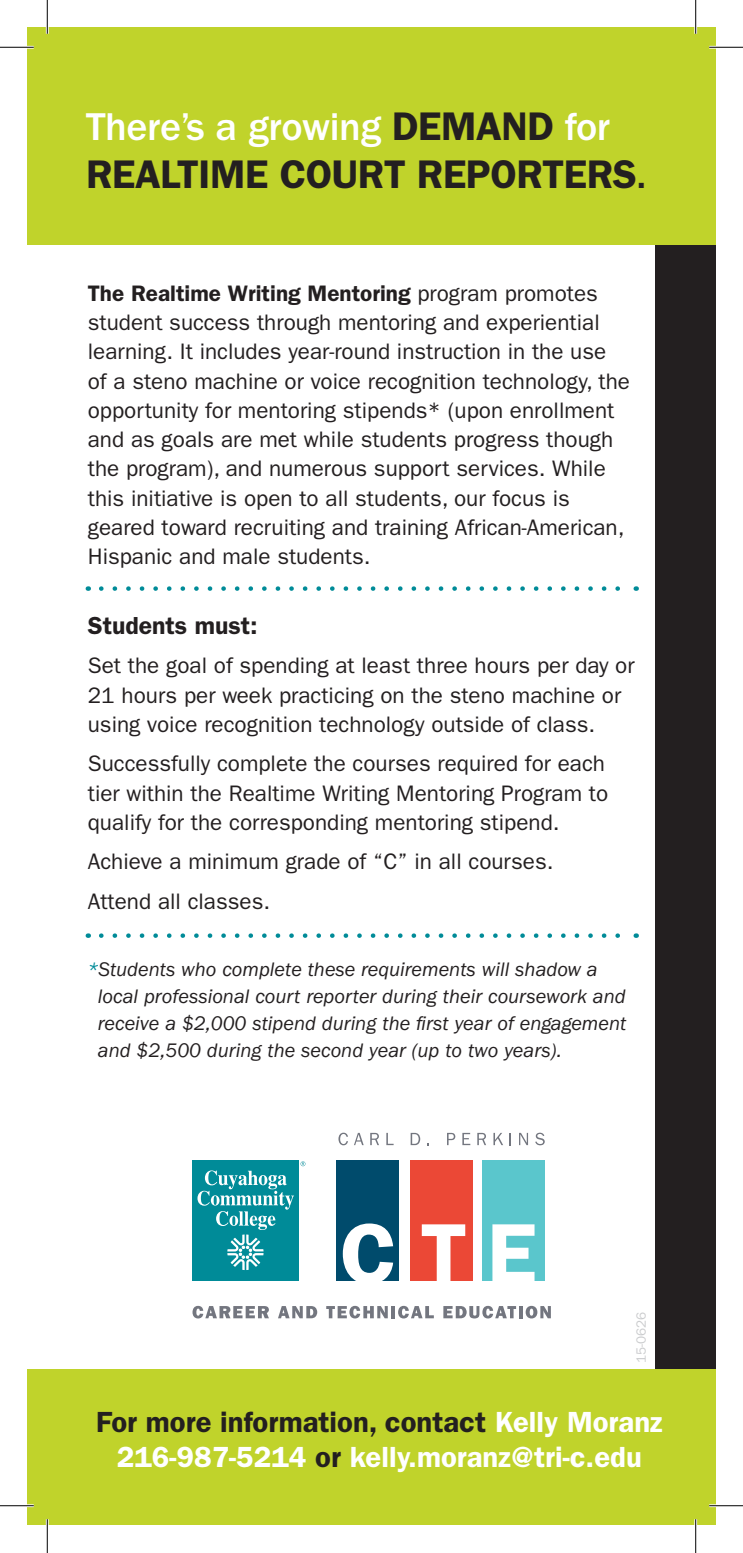
<style>
.page{position:relative;width:743px;height:1553px;background:#fff}
.page>*{position:absolute;margin:0;border:0;box-sizing:border-box;transform-origin:0 0}
.t1{font:600 40.05px/47.7px "ITC Franklin Gothic Std";letter-spacing:-.01em;color:#231f20}
.t2{font:600 29.25px/35.1px "ITC Franklin Gothic Std";color:#fff;text-align:center}
.t3{font:600 24.75px "ITC Franklin Gothic Std";color:#231f20}
.t4{font:22.5px/29.2px "ITC Franklin Gothic Std";color:#231f20}
.t5{font:italic 20.25px/27px "ITC Franklin Gothic Std";color:#231f20}
.t6{font:13.5px "ITC Franklin Gothic Std";color:#cbccce}
.s1{font-weight:500;color:#fff}
.s2{font-weight:500}
.s3{font-weight:600}
.s4{color:#008b98}
.s5{color:#231f20}
</style>
<div class="page">
<div style="left:655px;top:47px;width:61px;height:1466px;background:#231f20"></div>
<svg style="left:101px;top:586px;width:519px;height:5px"></svg>
<svg style="left:101px;top:933px;width:519px;height:5px"></svg>
<div style="left:27px;top:27px;width:689px;height:218px;background:#c0d32b"></div>
<div style="left:27px;top:1369px;width:688px;height:155px;background:#c0d32b"></div>
<div style="left:192px;top:1160px;width:107px;height:120px;background:#008b98"></div>
<svg style="left:197px;top:1170px;width:97px;height:100px"></svg>
<svg style="left:300px;top:1161px;width:5px;height:5px"></svg>
<svg style="left:338px;top:1132px;width:10px;height:13px"></svg>
<svg style="left:354px;top:1133px;width:9px;height:12px"></svg>
<svg style="left:370px;top:1133px;width:9px;height:12px"></svg>
<svg style="left:386px;top:1133px;width:7px;height:12px"></svg>
<svg style="left:410px;top:1133px;width:10px;height:12px"></svg>
<svg style="left:447px;top:1133px;width:8px;height:12px"></svg>
<svg style="left:462px;top:1133px;width:8px;height:12px"></svg>
<svg style="left:477px;top:1133px;width:9px;height:12px"></svg>
<svg style="left:493px;top:1133px;width:10px;height:12px"></svg>
<svg style="left:509px;top:1133px;width:2px;height:12px"></svg>
<svg style="left:519px;top:1133px;width:9px;height:12px"></svg>
<svg style="left:535px;top:1132px;width:9px;height:13px"></svg>
<svg style="left:192px;top:1305px;width:77px;height:13px"></svg>
<svg style="left:278px;top:1306px;width:39px;height:12px"></svg>
<svg style="left:326px;top:1305px;width:62px;height:13px"></svg>
<hr style="left:391px;top:1306px;width:4px;height:12px;background:#73767f">
<svg style="left:398px;top:1305px;width:36px;height:13px"></svg>
<svg style="left:443px;top:1305px;width:108px;height:13px"></svg>
<div style="left:410px;top:1160px;width:62px;height:120px;background:#eb4836"></div>
<div style="left:482px;top:1160px;width:62px;height:120px;background:#5ac6cc"></div>
<svg style="left:422px;top:1224px;width:43px;height:57px"></svg>
<svg style="left:492px;top:1224px;width:42px;height:57px"></svg>
<div style="left:336px;top:1160px;width:63px;height:120px;background:#004b6c"></div>
<svg style="left:343px;top:1223px;width:50px;height:58px"></svg>
<hr style="left:0;top:46px;width:34px;height:3px;background:#fff">
<hr style="left:709px;top:46px;width:33px;height:3px;background:#fff">
<hr style="left:0;top:1504px;width:34px;height:3px;background:#fff">
<hr style="left:709px;top:1504px;width:33px;height:3px;background:#fff">
<hr style="left:46px;top:0;width:3px;height:34px;background:#fff">
<hr style="left:46px;top:1519px;width:3px;height:33px;background:#fff">
<hr style="left:694px;top:0;width:3px;height:34px;background:#fff">
<hr style="left:694px;top:1519px;width:3px;height:33px;background:#fff">
<hr style="left:0;top:47px;width:34px;height:1px;background:#000">
<hr style="left:709px;top:47px;width:33px;height:1px;background:#000">
<hr style="left:0;top:1505px;width:34px;height:1px;background:#000">
<hr style="left:709px;top:1505px;width:33px;height:1px;background:#000">
<hr style="left:47px;top:0;width:1px;height:34px;background:#000">
<hr style="left:47px;top:1519px;width:1px;height:33px;background:#000">
<hr style="left:695px;top:0;width:1px;height:34px;background:#000">
<hr style="left:695px;top:1519px;width:1px;height:33px;background:#000">
<p class="t1" style="left:86px;top:102px;width:561px"><span class="s1">There’s a growing</span> DEMAND <span class="s1">for<br></span>REALTIME COURT REPORTERS<span class="s2">.</span></p>
<p class="t4" style="left:88px;top:279px;width:543px"><span class="s3">The Realtime Writing Mentoring</span> program promotes student success through mentoring and experiential learning. It includes year-round instruction in the use of a steno machine or voice recognition technology, the opportunity for mentoring stipends* (upon enrollment and as goals are met while students progress though the program), and numerous support services. While this initiative is open to all students, our focus is geared toward recruiting and training African-American, Hispanic and male students.</p>
<p class="t3" style="left:88px;top:611px;width:171px">Students must:</p>
<p class="t4" style="left:88px;top:651px;width:548px">Set the goal of spending at least three hours per day or<br>21 hours per week practicing on the steno machine or using voice recognition technology outside of class.</p>
<p class="t4" style="left:88px;top:749px;width:522px">Successfully complete the courses required for each tier within the Realtime Writing Mentoring Program to qualify for the corresponding mentoring stipend.</p>
<p class="t4" style="left:88px;top:847px;width:467px">Achieve a minimum grade of “C” in all courses.</p>
<p class="t4" style="left:88px;top:886px;width:184px">Attend all classes.</p>
<p class="t5" style="left:98px;top:956px;width:530px;text-indent:-10px"><span class="s4">*</span>Students who complete these requirements will shadow a local professional court reporter during their coursework and receive a $2,000 stipend during the first year of engagement and $2,500 during the second year (up to two years).</p>
<p class="t6" style="left:633px;top:1363px;width:53px;rotate:-90deg">15-0626</p>
<p class="t2" style="left:96px;top:1404px;width:567px"><span class="s5">For more information, contact</span> Kelly Moranz<br>216-987-5214 <span class="s5">or</span> kelly.moranz@tri-c.edu</p>
</div>
